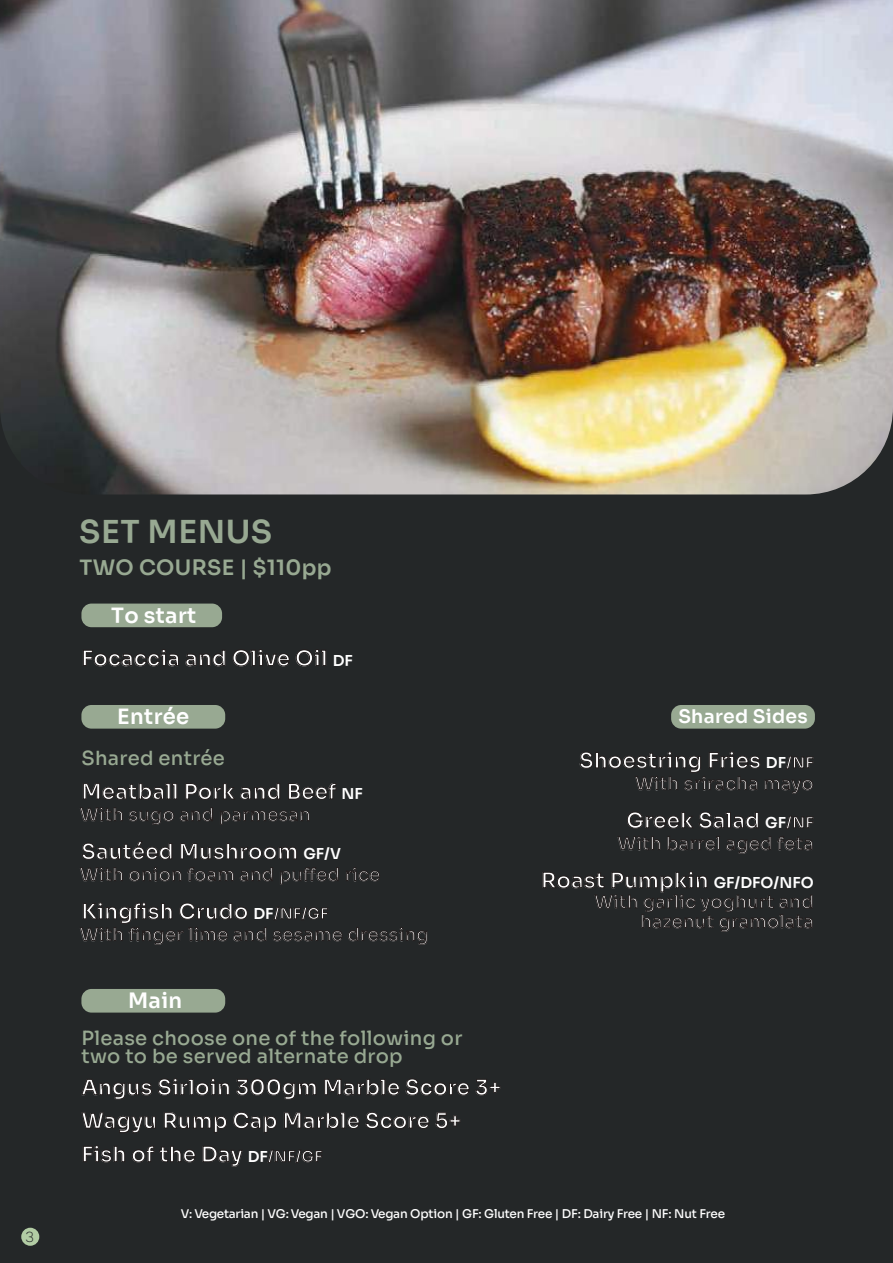
<style>
.page{position:relative;width:893px;height:1263px;background:#242728}
.page>*{position:absolute;margin:0;border:0;box-sizing:border-box;transform-origin:0 0}
.t1{font:600 31.65px "Sora";letter-spacing:.015em;color:#98a992}
.t2{font:600 21.15px/33.5px "Sora";letter-spacing:.015em;color:#fff}
.t3{font:600 21.15px "Sora";letter-spacing:.015em;color:#98a992}
.t4{font:500 19.5px/17.7px "Sora";letter-spacing:.015em;color:#98a992}
.t5{font:600 18.75px "Sora";letter-spacing:.015em;color:#fff}
.t6{font:18px/19.5px "Sora";letter-spacing:.015em;color:#fff;text-align:right}
.t7{font:300 15px "Campton";color:#242728}
.t8{font:500 12px "Sora";letter-spacing:-.01em;color:#fff}
.s1{font-size:15px}
</style>
<div class="page">
<img style="left:0;top:0;width:893px;height:494px">
<div style="left:21px;top:1228px;width:18px;height:18px;background:#b2cca4;border-radius:9px"></div>
<div style="left:81px;top:705px;width:144px;height:24px;background:#98a992;border-radius:10px"></div>
<div style="left:81px;top:603px;width:141px;height:24px;background:#98a992;border-radius:10px"></div>
<div style="left:81px;top:989px;width:144px;height:23px;background:#98a992;border-radius:10px"></div>
<div style="left:671px;top:705px;width:144px;height:24px;background:#98a992;border-radius:10px"></div>
<p class="t7" style="left:26px;top:1228px;width:10px">3</p>
<h1 class="t1" style="left:79px;top:505px;width:195px">SET MENUS</h1>
<p class="t3" style="left:80px;top:550px;width:254px">TWO COURSE | $110pp</p>
<p class="t2" style="left:111px;top:596px;width:87px">To start</p>
<p class="t2" style="left:81px;top:639px;width:273px">Focaccia and Olive Oil <span class="s1">DF</span></p>
<p class="t2" style="left:117px;top:698px;width:74px">Entrée</p>
<p class="t4" style="left:81px;top:747px;width:145px">Shared entrée</p>
<p class="t2" style="left:81px;top:773px;width:283px">Meatball Pork and Beef <span class="s1">NF</span></p>
<p class="t6" style="left:80px;top:803px;width:232px">With sugo and parmesan</p>
<p class="t2" style="left:81px;top:833px;width:261px">Sautéed Mushroom <span class="s1">GF/V</span></p>
<p class="t6" style="left:80px;top:863px;width:302px">With onion foam and puffed rice</p>
<p class="t2" style="left:81px;top:893px;width:249px">Kingfish Crudo <span class="s1">DF/NF/GF</span></p>
<p class="t6" style="left:80px;top:923px;width:350px">With finger lime and sesame dressing</p>
<p class="t2" style="left:128px;top:981px;width:56px">Main</p>
<p class="t4" style="left:81px;top:1027px;width:383px">Please choose one of the following or two to be served alternate drop</p>
<p class="t2" style="left:81px;top:1068px;width:421px">Angus Sirloin 300gm Marble Score 3+<br>Wagyu Rump Cap Marble Score 5+<br>Fish of the Day <span class="s1">DF/NF/GF</span></p>
<p class="t5" style="left:678px;top:700px;width:131px">Shared Sides</p>
<p class="t2" style="left:579px;top:742px;width:236px">Shoestring Fries <span class="s1">DF/NF</span></p>
<p class="t2" style="left:626px;top:802px;width:189px">Greek Salad <span class="s1">GF/NF</span></p>
<p class="t6" style="left:635px;top:772px;width:180px">With sriracha mayo</p>
<p class="t6" style="left:617px;top:832px;width:198px">With barrel aged feta</p>
<p class="t2" style="left:541px;top:861px;width:274px">Roast Pumpkin <span class="s1">GF/DFO/NFO</span></p>
<p class="t6" style="left:594px;top:890px;width:221px">With garlic yoghurt and hazenut gramolata</p>
<p class="t8" style="left:181px;top:1203px;width:546px">V: Vegetarian | VG: Vegan | VGO: Vegan Option | GF: Gluten Free | DF: Dairy Free | NF: Nut Free</p>
</div>
